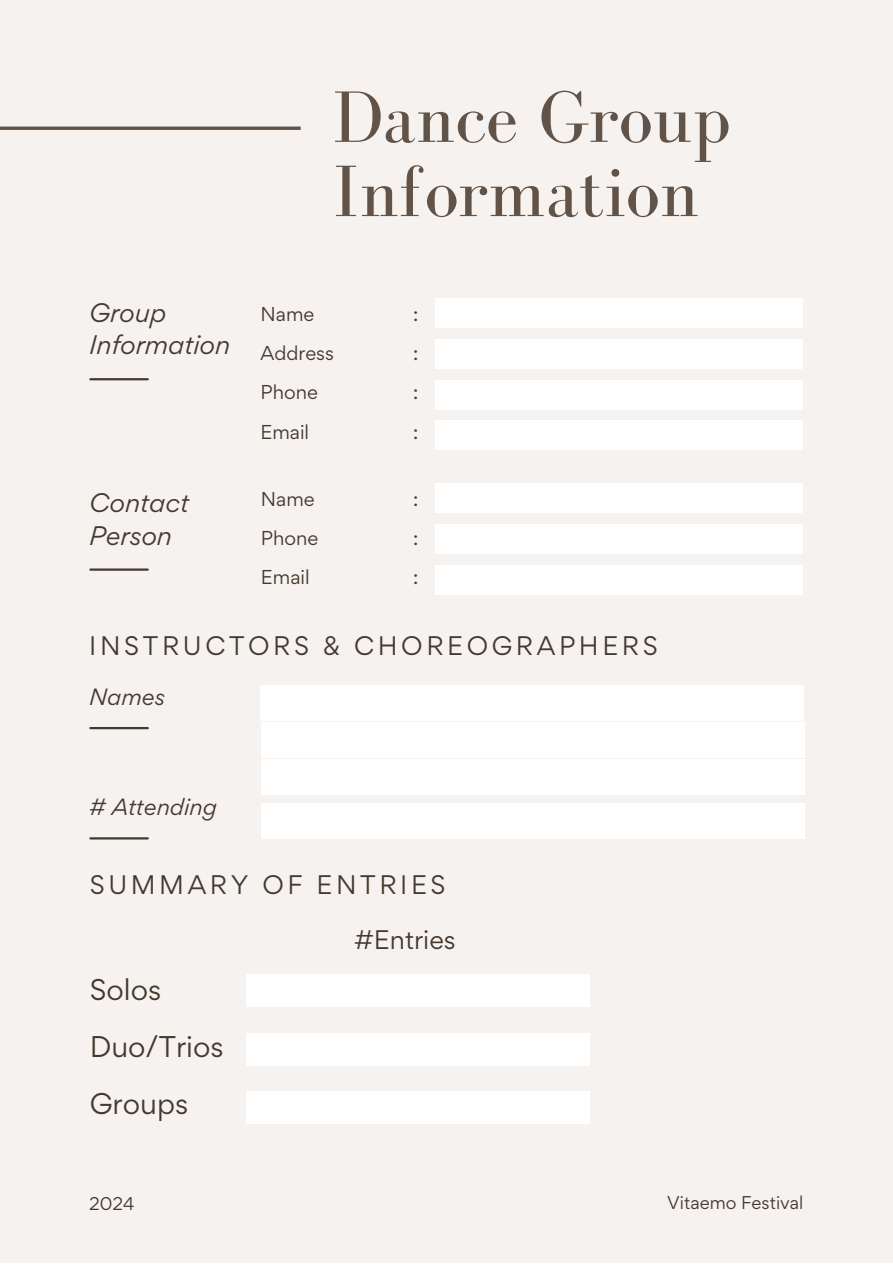
<style>
.page{position:relative;width:893px;height:1264px;background:#fff}
.page>*{position:absolute;margin:0;border:0;box-sizing:border-box;transform-origin:0 0}
.t1{font:75px/74.2px "Bodoni FLF";color:#615348}
.t2{font:26.7px "Gordita";color:#44392f}
.t3{font:24px "Gordita";letter-spacing:.15em;color:#44392f}
.t4{font:italic 24px/32.5px "Gordita";color:#44392f}
.t5{font:24px "Gordita";color:#44392f}
.t6{font:italic 21px "Gordita";color:#44392f}
.t7{font:18px "Gordita";color:#44392f}
.t8{font:16.5px "Gordita";color:#44392f}
</style>
<div class="page">
<div style="left:0;top:0;width:892px;height:1262px;background:#f6f2ef"></div>
<svg style="left:0;top:126px;width:300px;height:4px"></svg>
<div style="left:435px;top:298px;width:368px;height:29px;background:#fff"></div>
<div style="left:435px;top:380px;width:368px;height:29px;background:#fff"></div>
<div style="left:435px;top:421px;width:368px;height:29px;background:#fff"></div>
<hr style="left:90px;top:378px;width:58px;height:2px;background:#44392f">
<hr style="left:90px;top:568px;width:58px;height:2px;background:#44392f">
<div style="left:260px;top:684px;width:543px;height:36px;background:#fff"></div>
<hr style="left:90px;top:727px;width:58px;height:2px;background:#44392f">
<div style="left:261px;top:722px;width:543px;height:36px;background:#fff"></div>
<div style="left:261px;top:758px;width:543px;height:36px;background:#fff"></div>
<div style="left:261px;top:803px;width:543px;height:36px;background:#fff"></div>
<div style="left:435px;top:339px;width:368px;height:29px;background:#fff"></div>
<div style="left:435px;top:483px;width:368px;height:29px;background:#fff"></div>
<div style="left:435px;top:565px;width:368px;height:29px;background:#fff"></div>
<div style="left:435px;top:524px;width:368px;height:29px;background:#fff"></div>
<hr style="left:90px;top:837px;width:58px;height:2px;background:#44392f">
<div style="left:247px;top:974px;width:343px;height:32px;background:#fff"></div>
<div style="left:247px;top:1032px;width:342px;height:33px;background:#fff"></div>
<div style="left:247px;top:1091px;width:342px;height:33px;background:#fff"></div>
<p class="t1" style="left:332px;top:79px;width:399px">Dance Group<br>Information</p>
<p class="t4" style="left:89px;top:296px;width:142px">Group<br>Information</p>
<p class="t4" style="left:89px;top:486px;width:101px">Contact<br>Person</p>
<p class="t7" style="left:260px;top:301px;width:55px">Name</p>
<p class="t7" style="left:260px;top:341px;width:75px">Address</p>
<p class="t7" style="left:260px;top:380px;width:59px">Phone</p>
<p class="t7" style="left:260px;top:419px;width:50px">Email</p>
<p class="t7" style="left:261px;top:486px;width:55px">Name</p>
<p class="t7" style="left:261px;top:526px;width:59px">Phone</p>
<p class="t7" style="left:261px;top:565px;width:50px">Email</p>
<p class="t7" style="left:413px;top:301px;width:7px">:</p>
<p class="t7" style="left:413px;top:341px;width:7px">:</p>
<p class="t7" style="left:413px;top:380px;width:7px">:</p>
<p class="t7" style="left:413px;top:419px;width:7px">:</p>
<p class="t7" style="left:413px;top:486px;width:7px">:</p>
<p class="t7" style="left:413px;top:526px;width:7px">:</p>
<p class="t7" style="left:413px;top:565px;width:7px">:</p>
<p class="t3" style="left:89px;top:629px;width:570px">INSTRUCTORS &amp; CHOREOGRAPHERS</p>
<p class="t6" style="left:89px;top:682px;width:77px">Names</p>
<p class="t6" style="left:89px;top:793px;width:129px"># Attending</p>
<p class="t3" style="left:90px;top:868px;width:357px">SUMMARY OF ENTRIES</p>
<p class="t5" style="left:354px;top:923px;width:103px">#Entries</p>
<p class="t2" style="left:90px;top:971px;width:73px">Solos</p>
<p class="t2" style="left:90px;top:1028px;width:135px">Duo/Trios</p>
<p class="t2" style="left:90px;top:1086px;width:100px">Groups</p>
<p class="t8" style="left:89px;top:1192px;width:47px">2024</p>
<p class="t8" style="left:667px;top:1191px;width:138px">Vitaemo Festival</p>
</div>
